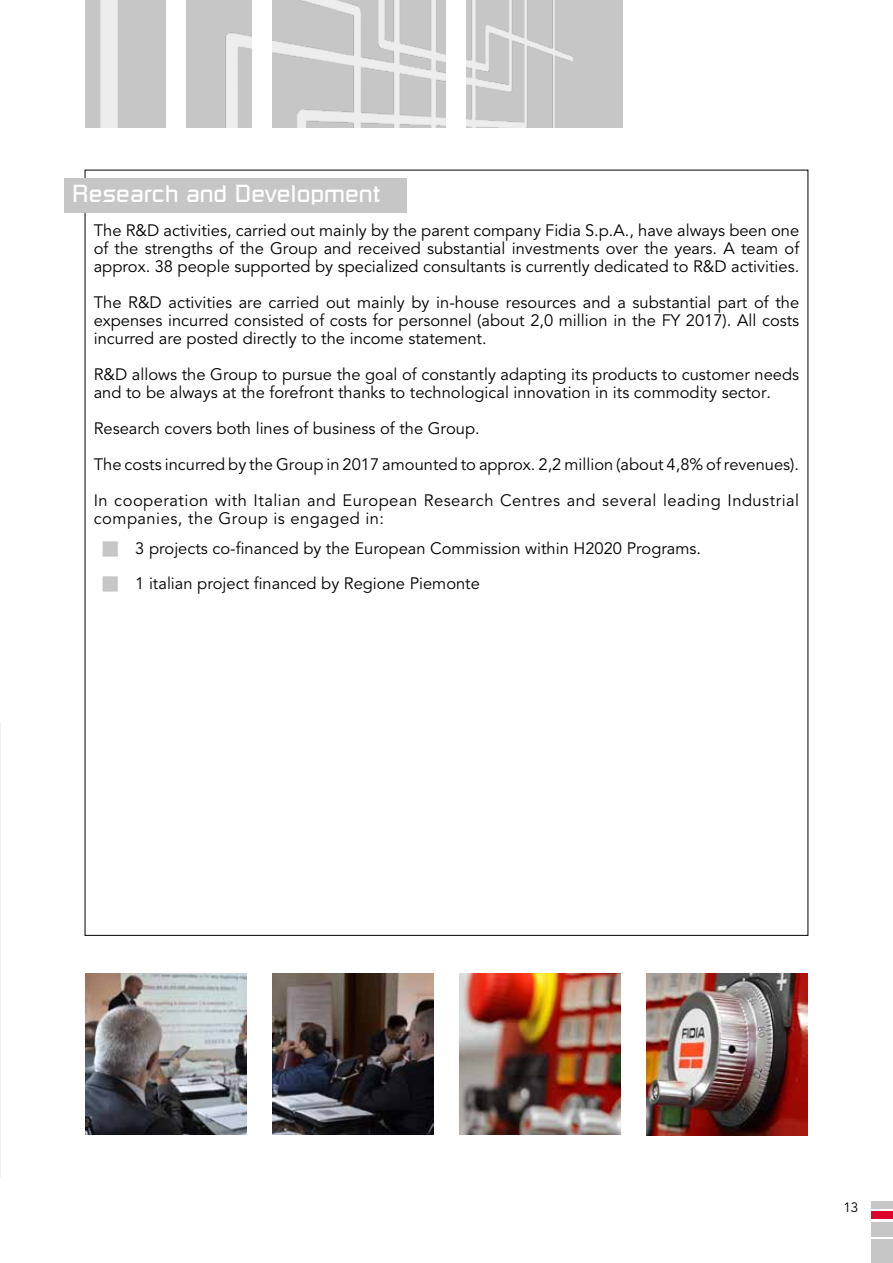
<style>
.page{position:relative;width:893px;height:1263px;background:#fff}
.page>*{position:absolute;margin:0;border:0;box-sizing:border-box;transform-origin:0 0}
.t1{font:24px "Russell Square";color:#fff}
.t2{font:16.5px/18px "Avenir";color:#000}
.t3{font:13.5px "Avenir";color:#000}
</style>
<div class="page">
<img style="left:459px;top:973px;width:162px;height:162px">
<img style="left:85px;top:973px;width:162px;height:162px">
<img style="left:272px;top:973px;width:162px;height:162px">
<img style="left:646px;top:974px;width:162px;height:161px">
<img style="left:85px;top:0;width:537px;height:128px">
<div style="left:166px;top:0;width:20px;height:128px;background:#fff"></div>
<div style="left:252px;top:0;width:19px;height:128px;background:#fff"></div>
<div style="left:446px;top:0;width:20px;height:128px;background:#fff"></div>
<div style="left:872px;top:1240px;width:21px;height:23px;background:#c6c6c6"></div>
<div style="left:872px;top:1222px;width:21px;height:15px;background:#c6c6c6"></div>
<div style="left:872px;top:1211px;width:21px;height:8px;background:#dd052b"></div>
<div style="left:872px;top:1201px;width:21px;height:8px;background:#c6c6c6"></div>
<div style="left:64px;top:179px;width:342px;height:34px;background:#c6c6c6"></div>
<h1 class="t1" style="left:72px;top:179px;width:309px">Research and Development</h1>
<p class="t2" style="left:94px;top:221px;width:707px;text-align:justify">The R&amp;D activities, carried out mainly by the parent company Fidia S.p.A., have always been one of the strengths of the Group and received substantial investments over the years. A team of approx. 38 people supported by specialized consultants is currently dedicated to R&amp;D activities.</p>
<p class="t2" style="left:94px;top:293px;width:707px;text-align:justify">The R&amp;D activities are carried out mainly by in-house resources and a substantial part of the expenses incurred consisted of costs for personnel (about 2,0 million in the FY 2017). All costs incurred are posted directly to the income statement.</p>
<p class="t2" style="left:94px;top:365px;width:707px">R&amp;D allows the Group to pursue the goal of constantly adapting its products to customer needs and to be always at the forefront thanks to technological innovation in its commodity sector.</p>
<p class="t2" style="left:94px;top:410px;width:707px;line-height:36px">Research covers both lines of business of the Group.<br>The costs incurred by the Group in 2017 amounted to approx. 2,2 million (about 4,8% of revenues).<br>In cooperation with Italian and European Research Centres and several leading Industrial</p>
<p class="t2" style="left:135px;top:503px;width:567px;line-height:30.8px;text-indent:-41px">companies, the Group is engaged in:<br>3 projects co-financed by the European Commission within H2020 Programs.</p>
<p class="t2" style="left:135px;top:575px;width:346px">1 italian project financed by Regione Piemonte</p>
<p class="t3" style="left:843px;top:1199px;width:17px">13</p>
</div>
